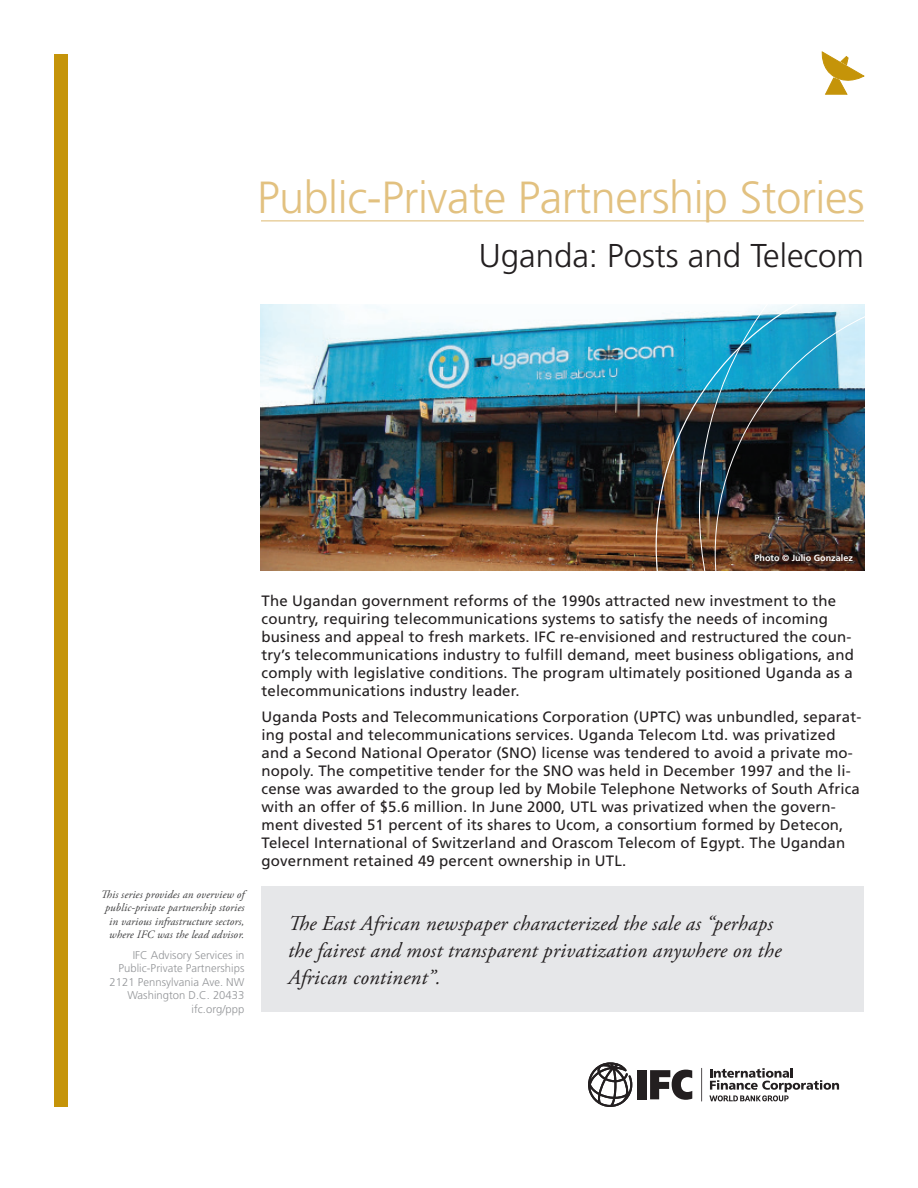
<style>
.page{position:relative;width:918px;height:1188px;background:#fff}
.page>*{position:absolute;margin:0;border:0;box-sizing:border-box;transform-origin:0 0}
.t1{font:300 45px "Frutiger LT Std";letter-spacing:-.01em;color:#e2c180}
.Project_Title{font:300 33px "Frutiger LT Std";color:#231f20}
.t2{font:italic 21px/27px "Adobe Garamond Pro";letter-spacing:.01em;color:#231f20}
.Cover_Paragraph{font:15px/18px "Frutiger LT Std";letter-spacing:.01em;color:#231f20}
.Box_Subhead{font:italic 11.25px/13.5px "Adobe Garamond Pro";letter-spacing:.01em;color:#3e3e3f;text-align:right}
.Box_Subhead-2{font:300 11.25px/13.5px "Frutiger LT Std";letter-spacing:.005em;color:#939598;text-align:right}
.Cover_Paragraph-2{font:700 9px "Frutiger LT Std";color:#fff}
</style>
<div class="page">
<img style="left:261px;top:304px;width:395px;height:266px">
<img style="left:656px;top:311px;width:43px;height:260px">
<img style="left:699px;top:304px;width:166px;height:267px">
<svg style="left:821px;top:52px;width:44px;height:43px"></svg>
<div style="left:261px;top:887px;width:603px;height:125px;background:#e6e7e9"></div>
<div style="left:54px;top:54px;width:14px;height:1053px;background:#c59409"></div>
<hr style="left:261px;top:220px;width:603px;height:1px;background:#e2c180">
<div style="left:638px;top:1070px;width:9px;height:29px;background:#231f20"></div>
<svg style="left:650px;top:1070px;width:42px;height:30px"></svg>
<svg style="left:709px;top:1068px;width:130px;height:33px"></svg>
<hr style="left:701px;top:1068px;width:1px;height:33px;background:#231f20">
<svg style="left:588px;top:1062px;width:44px;height:45px"></svg>
<p class="t1" style="left:257px;top:172px;width:609px">Public-Private Partnership Stories</p>
<p class="Project_Title" style="left:479px;top:237px;width:387px">Uganda: Posts and Telecom</p>
<p class="Box_Subhead" style="left:101px;top:888px;width:145px">This series provides an overview of public-private partnership stories in various infrastructure sectors, where IFC was the lead advisor.</p>
<p class="Box_Subhead-2" style="left:110px;top:948px;width:136px">IFC Advisory Services in<br>Public-Private Partnerships<br>2121 Pennsylvania Ave. NW<br>Washington D.C. 20433 ifc.org/ppp</p>
<p class="Cover_Paragraph-2" style="left:755px;top:552px;width:100px">Photo © Julio Gonzalez</p>
<p class="Cover_Paragraph" style="left:262px;top:591px;width:594px">The Ugandan government reforms of the 1990s attracted new investment to the country, requiring telecommunications systems to satisfy the needs of incoming business and appeal to fresh markets. IFC re-envisioned and restructured the coun&shy;try’s telecommunications industry to fulfill demand, meet business obligations, and comply with legislative conditions. The program ultimately positioned Uganda as a telecommunications industry leader.</p>
<p class="Cover_Paragraph" style="left:262px;top:708px;width:601px">Uganda Posts and Telecommunications Corporation (UPTC) was unbundled, separat&shy;ing postal and telecommunications services. Uganda Telecom Ltd. was privatized and a Second National Operator (SNO) license was tendered to avoid a private mo&shy;nopoly. The competitive tender for the SNO was held in December 1997 and the li&shy;cense was awarded to the group led by Mobile Telephone Networks of South Africa with an offer of $5.6 million. In June 2000, UTL was privatized when the govern&shy;ment divested 51 percent of its shares to Ucom, a consortium formed by Detecon, Telecel International of Switzerland and Orascom Telecom of Egypt. The Ugandan government retained 49 percent ownership in UTL.</p>
<p class="t2" style="left:288px;top:910px;width:495px">The East African newspaper characterized the sale as “perhaps the fairest and most transparent privatization anywhere on the<br>African continent”.</p>
</div>
